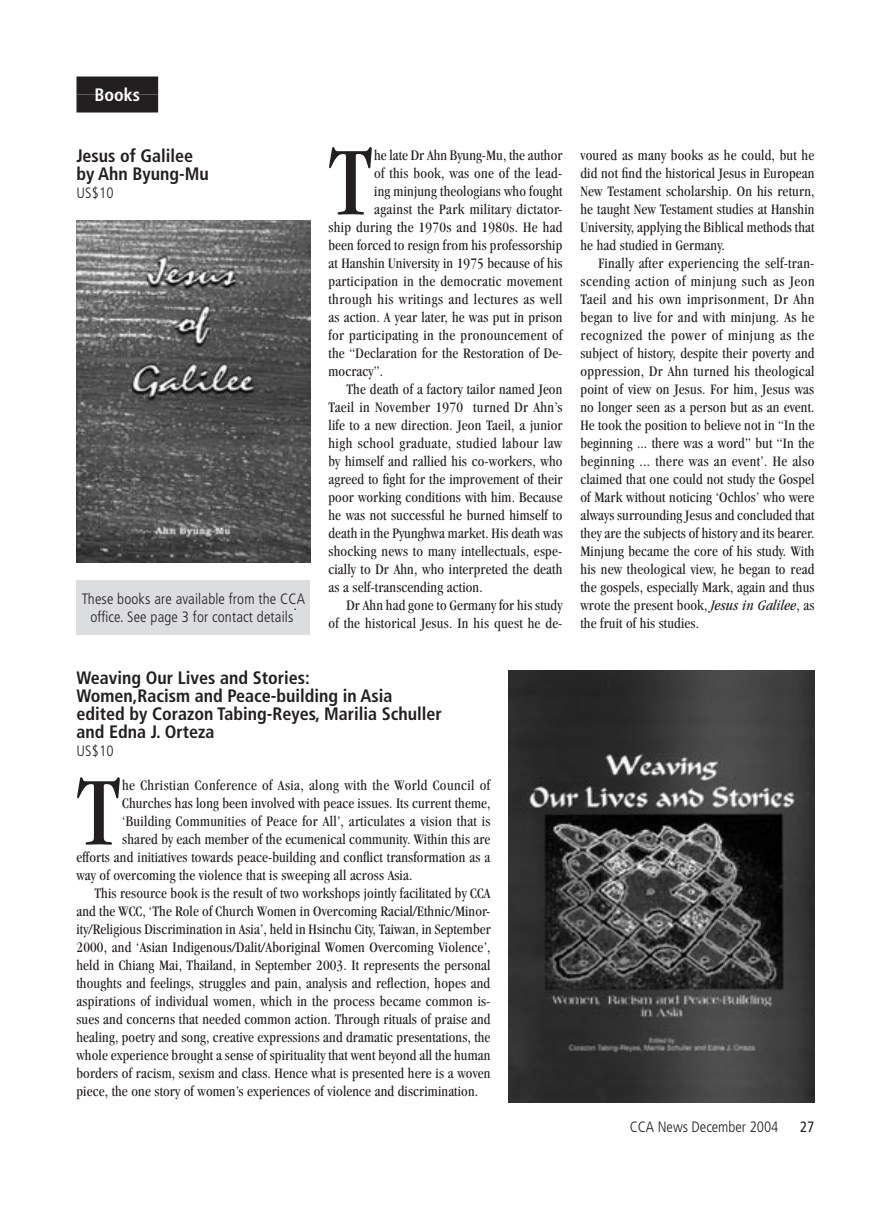
<style>
.page{position:relative;width:891px;height:1212px;background:#fff}
.page>*{position:absolute;margin:0;border:0;box-sizing:border-box;transform-origin:0 0}
.t1{font:condensed 100.65px "Garamond";color:#231f20}
.t2{font:700 condensed 18px/18px "Frutiger";color:#231f20}
.t3{font:700 condensed 18px "Frutiger";color:#fff}
.t4{font:condensed 15px/18px "Garamond";letter-spacing:.01em;color:#231f20;text-align:justify}
.t5{font:condensed 15px "Garamond";letter-spacing:.03em;color:#231f20}
.t6{font:300 condensed 15px/18px "Frutiger";letter-spacing:.01em;color:#231f20;text-align:center}
.t7{font:condensed 15px "Frutiger";color:#231f20}
.s1{font-style:italic}
</style>
<div class="page">
<img style="left:76px;top:220px;width:234px;height:342px">
<img style="left:508px;top:670px;width:306px;height:432px">
<div style="left:76px;top:580px;width:234px;height:54px;background:#dcdddf"></div>
<div style="left:76px;top:76px;width:82px;height:18px;background:#231f20"></div>
<div style="left:76px;top:94px;width:82px;height:18px;background:#231f20"></div>
<p class="t3" style="left:94px;top:84px;width:47px">Books</p>
<p class="t2" style="left:76px;top:147px;width:134px">Jesus of Galilee by Ahn Byung-Mu</p>
<p class="t6" style="left:76px;top:184px;width:39px">US$10</p>
<p class="t6" style="left:82px;top:590px;width:225px">These books are available from the CCA office. See page 3 for contact details</p>
<p class="t6" style="left:294px;top:596px;width:5px">.</p>
<h1 class="t1" style="left:328px;top:126px;width:46px">T</h1>
<p class="t4" style="left:374px;top:146px;width:190px">he late Dr Ahn Byung-Mu, the author</p>
<p class="t4" style="left:374px;top:164px;width:190px">of this book, was one of the lead-</p>
<p class="t4" style="left:374px;top:182px;width:190px">ing minjung theologians who fought</p>
<p class="t4" style="left:374px;top:200px;width:190px">against the Park military dictator-</p>
<p class="t4" style="left:328px;top:218px;width:236px">ship during the 1970s and 1980s. He had</p>
<p class="t4" style="left:328px;top:236px;width:235px">been forced to resign from his professorship</p>
<p class="t4" style="left:328px;top:254px;width:236px">at Hanshin University in 1975 because of his</p>
<p class="t4" style="left:328px;top:272px;width:235px">participation in the democratic movement</p>
<p class="t5" style="left:328px;top:291px;width:235px">through his writings and lectures as well</p>
<p class="t4" style="left:328px;top:308px;width:236px">as action. A year later, he was put in prison</p>
<p class="t4" style="left:328px;top:326px;width:236px">for participating in the pronouncement of</p>
<p class="t4" style="left:328px;top:344px;width:236px">the “Declaration for the Restoration of De-</p>
<p class="t4" style="left:328px;top:362px;width:56px">mocracy”.</p>
<p class="t4" style="left:346px;top:380px;width:217px">The death of a factory tailor named Jeon</p>
<p class="t4" style="left:328px;top:398px;width:236px">Taeil in November 1970 turned Dr Ahn’s</p>
<p class="t4" style="left:328px;top:416px;width:236px">life to a new direction. Jeon Taeil, a junior</p>
<p class="t5" style="left:328px;top:435px;width:235px">high school graduate, studied labour law</p>
<p class="t4" style="left:328px;top:452px;width:236px">by himself and rallied his co-workers, who</p>
<p class="t4" style="left:328px;top:470px;width:236px">agreed to fight for the improvement of their</p>
<p class="t4" style="left:328px;top:488px;width:236px">poor working conditions with him. Because</p>
<p class="t4" style="left:328px;top:506px;width:235px">he was not successful he burned himself to</p>
<p class="t4" style="left:328px;top:524px;width:236px">death in the Pyunghwa market. His death was</p>
<p class="t4" style="left:328px;top:542px;width:236px">shocking news to many intellectuals, espe-</p>
<p class="t4" style="left:328px;top:560px;width:235px">cially to Dr Ahn, who interpreted the death</p>
<p class="t4" style="left:328px;top:578px;width:156px">as a self-transcending action.</p>
<p class="t4" style="left:346px;top:596px;width:217px">Dr Ahn had gone to Germany for his study</p>
<p class="t4" style="left:328px;top:614px;width:236px">of the historical Jesus. In his quest he de-</p>
<p class="t2" style="left:76px;top:669px;width:367px">Weaving Our Lives and Stories:<br>Women,Racism and Peace-building in Asia edited by Corazon Tabing-Reyes, Marilia Schuller and Edna J. Orteza</p>
<p class="t6" style="left:76px;top:742px;width:39px">US$10</p>
<h1 class="t1" style="left:76px;top:756px;width:46px">T</h1>
<p class="t5" style="left:122px;top:777px;width:370px">he Christian Conference of Asia, along with the World Council of</p>
<p class="t4" style="left:122px;top:794px;width:370px">Churches has long been involved with peace issues. Its current theme,</p>
<p class="t4" style="left:122px;top:812px;width:370px">‘Building Communities of Peace for All’, articulates a vision that is</p>
<p class="t4" style="left:122px;top:830px;width:370px">shared by each member of the ecumenical community. Within this are</p>
<p class="t4" style="left:77px;top:848px;width:415px">efforts and initiatives towards peace-building and conflict transformation as a</p>
<p class="t4" style="left:77px;top:866px;width:337px">way of overcoming the violence that is sweeping all across Asia.</p>
<p class="t4" style="left:95px;top:884px;width:398px">This resource book is the result of two workshops jointly facilitated by CCA</p>
<p class="t4" style="left:77px;top:902px;width:415px">and the WCC, ‘The Role of Church Women in Overcoming Racial/Ethnic/Minor-</p>
<p class="t4" style="left:76px;top:920px;width:416px">ity/Religious Discrimination in Asia’, held in Hsinchu City, Taiwan, in September</p>
<p class="t4" style="left:76px;top:938px;width:415px">2000, and ‘Asian Indigenous/Dalit/Aboriginal Women Overcoming Violence’,</p>
<p class="t4" style="left:76px;top:956px;width:415px">held in Chiang Mai, Thailand, in September 2003. It represents the personal</p>
<p class="t4" style="left:76px;top:974px;width:415px">thoughts and feelings, struggles and pain, analysis and reflection, hopes and</p>
<p class="t4" style="left:76px;top:992px;width:416px">aspirations of individual women, which in the process became common is-</p>
<p class="t4" style="left:76px;top:1010px;width:416px">sues and concerns that needed common action. Through rituals of praise and</p>
<p class="t4" style="left:76px;top:1028px;width:416px">healing, poetry and song, creative expressions and dramatic presentations, the</p>
<p class="t4" style="left:76px;top:1046px;width:416px">whole experience brought a sense of spirituality that went beyond all the human</p>
<p class="t4" style="left:76px;top:1064px;width:416px">borders of racism, sexism and class. Hence what is presented here is a woven</p>
<p class="t4" style="left:76px;top:1082px;width:403px">piece, the one story of women’s experiences of violence and discrimination.</p>
<p class="t4" style="left:580px;top:146px;width:236px">voured as many books as he could, but he did not find the historical Jesus in European New Testament scholarship. On his return, he taught New Testament studies at Hanshin University, applying the Biblical methods that he had studied in Germany.</p>
<p class="t4" style="left:580px;top:254px;width:236px;text-indent:18px">Finally after experiencing the self-tran&shy;scending action of minjung such as Jeon Taeil and his own imprisonment, Dr Ahn began to live for and with minjung. As he recognized the power of minjung as the subject of history, despite their poverty and oppression, Dr Ahn turned his theological point of view on Jesus. For him, Jesus was no longer seen as a person but as an event.<br>He took the position to believe not in “In the beginning ... there was a word” but “In the beginning ... there was an event’. He also claimed that one could not study the Gospel of Mark without noticing ‘Ochlos’ who were always surrounding Jesus and concluded that they are the subjects of history and its bearer.<br>Minjung became the core of his study. With his new theological view, he began to read the gospels, especially Mark, again and thus wrote the present book, <span class="s1">Jesus in Galilee</span>, as the fruit of his studies.</p>
<p class="t6" style="left:630px;top:1118px;width:150px">CCA News December 2004</p>
<p class="t7" style="left:800px;top:1118px;width:16px">27</p>
</div>
